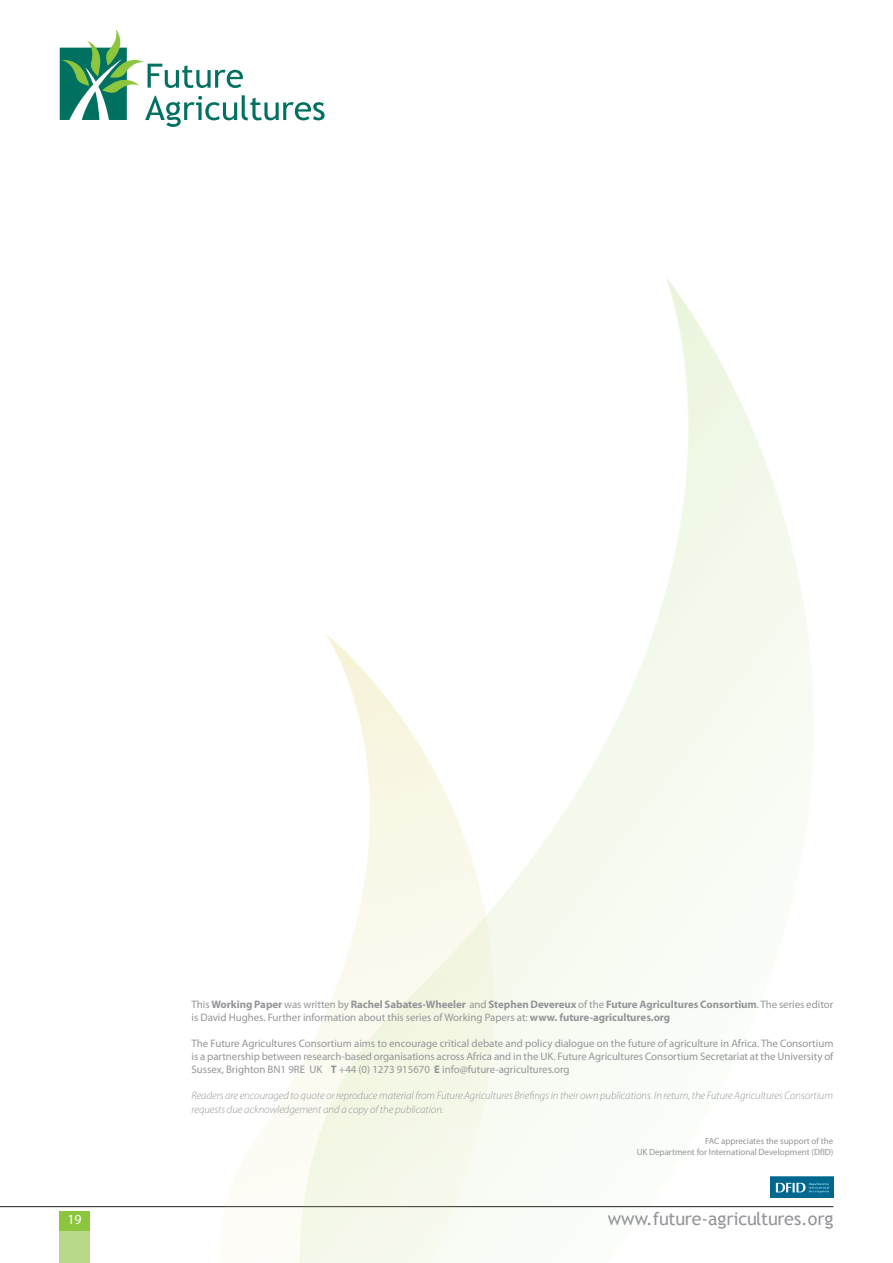
<style>
.page{position:relative;width:893px;height:1263px;background:#fff}
.page>*{position:absolute;margin:0;border:0;box-sizing:border-box;transform-origin:0 0}
.t1{font:18px "Trebuchet MS";letter-spacing:-.015em;color:#939598}
.t2{font:13.8px "Myriad Pro";color:#fff}
.t3{font:10.8px/13.2px "Myriad Pro";letter-spacing:-.005em;color:#939598}
.t4{font:italic 300 10.8px/13.2px "Myriad Pro";letter-spacing:-.005em;color:#939598}
.t5{font:9px/10.5px "Myriad Pro";letter-spacing:-.005em;color:#939598;text-align:right}
.s1{font-weight:700}
</style>
<div class="page">
<img style="left:655px;top:277px;width:179px;height:931px">
<img style="left:0;top:627px;width:688px;height:636px">
<svg style="left:60px;top:29px;width:265px;height:98px"></svg>
<img style="left:770px;top:1176px;width:63px;height:22px">
<p class="t3" style="left:192px;top:997px;width:643px">This <span class="s1">Working Paper</span> was written by <span class="s1">Rachel Sabates-Wheeler</span> and <span class="s1">Stephen Devereux</span> of the <span class="s1">Future Agricultures Consortium</span>. The series editor is David Hughes. Further information about this series of Working Papers at: <span class="s1">www. future-agricultures.org</span></p>
<p class="t3" style="left:192px;top:1036px;width:643px;text-align:justify">The Future Agricultures Consortium aims to encourage critical debate and policy dialogue on the future of agriculture in Africa. The Consortium is a partnership between research-based organisations across Africa and in the UK. Future Agricultures Consortium Secretariat at the University of Sussex, Brighton BN1 9RE UK <span class="s1">T</span> +44 (0) 1273 915670 <span class="s1">E</span> info@future-agricultures.org</p>
<p class="t4" style="left:191px;top:1089px;width:643px">Readers are encouraged to quote or reproduce material from Future Agricultures Briefings in their own publications. In return, the Future Agricultures Consortium requests due acknowledgement and a copy of the publication.</p>
<p class="t5" style="left:637px;top:1135px;width:198px">FAC appreciates the support of the<br>UK Department for International Development (DfID)</p>
<p class="t2" style="left:67px;top:1211px;width:16px">19</p>
<h1 class="t1" style="left:608px;top:1208px;width:227px">www.future-agricultures.org</h1>
</div>
